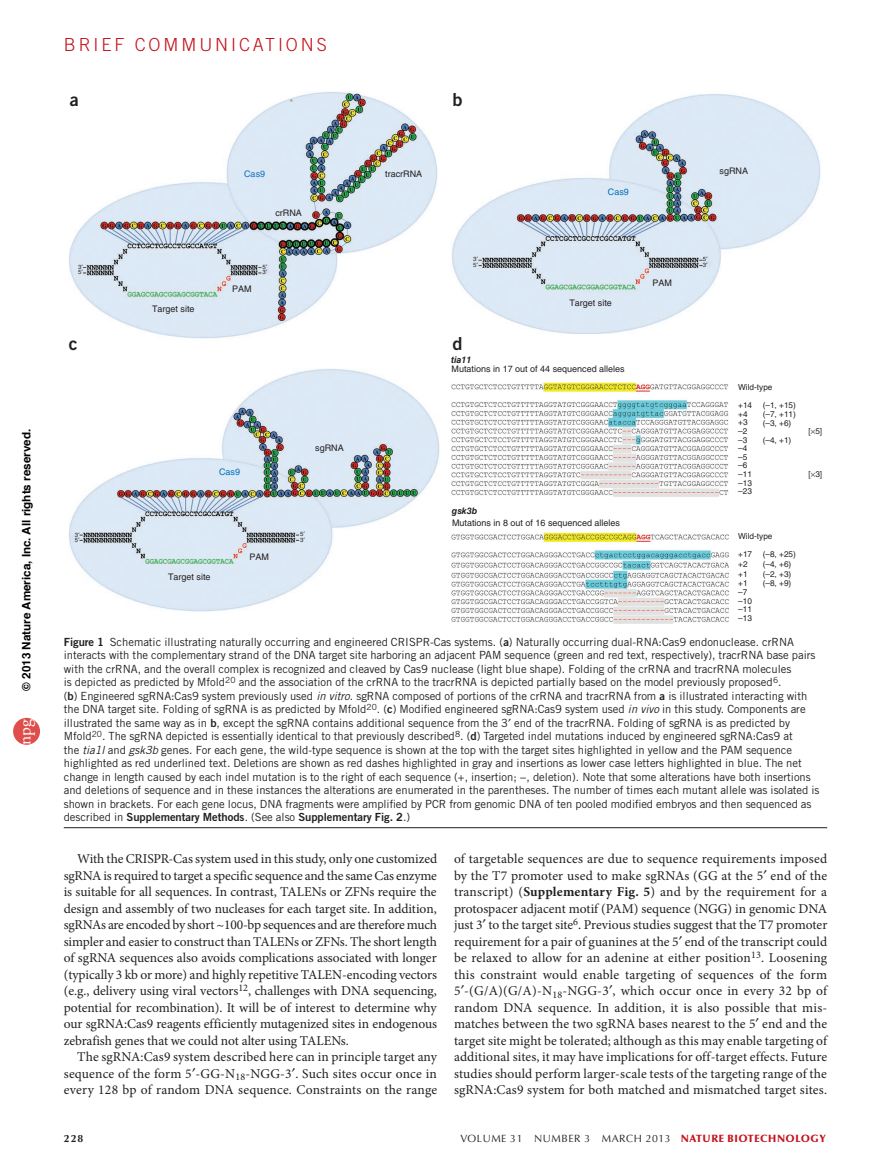
<style>
.page{position:relative;width:891px;height:1175px;background:#fff}
.page>*{position:absolute;margin:0;border:0;box-sizing:border-box;transform-origin:0 0}
.z-HEADER_follow_Left{font:300 18px "Trade Gothic LT Std";letter-spacing:.16em;color:#c4121a}
.t1{font:18px "Trade Gothic LT Std Bd 2";color:#231f20}
.t2{font:17.4px "Adobe Garamond Pro";color:#fff}
.pPara{font:13.5px/16.5px "Minion Pro";letter-spacing:.005em;color:#231f20;text-align:justify}
.t3{font:700 11.7px "Helvetica";color:#000}
.pFigureCaption{font:11.25px/13.5px "Trade Gothic LT Std";letter-spacing:-.005em;color:#231f20}
.t4{font:10.5px "Optima LT Std";letter-spacing:.05em;color:#231f20}
.t5{font:700 10.5px "Optima LT Std";color:#231f20}
.t6{font:9px "Helvetica LT Std";color:#231f20}
.t7{font:italic 700 9px "Helvetica LT Std";color:#231f20}
.t8{font:9px "Helvetica LT Std";color:#0071b9}
.t9{font:9px "Helvetica LT Std";color:#1470b9}
.t10{font:8.25px/8.7px "Helvetica LT Std";color:#231f20}
.t11{font:6px/5.2px "Helvetica LT Std";color:#231f20}
.s1{font-family:"Trade Gothic LT Std Bd 2"}
.s2{font-style:italic}
.s3{font-weight:700}
.s4{font-weight:900;color:#c4121a}
</style>
<div class="page">
<img style="left:69px;top:92px;width:369px;height:246px">
<img style="left:452px;top:94px;width:368px;height:240px">
<img style="left:69px;top:369px;width:370px;height:242px">
<img style="left:451px;top:382px;width:278px;height:115px">
<img style="left:451px;top:532px;width:278px;height:92px">
<hr style="left:64px;top:827px;width:763px;height:1px;background:#231f20">
<div style="left:13px;top:718px;width:27px;height:26px;background:#df4e4a;border-radius:50%"></div>
<svg style="left:476px;top:257px;width:2px;height:7px"></svg>
<svg style="left:706px;top:257px;width:2px;height:7px"></svg>
<svg style="left:78px;top:532px;width:2px;height:7px"></svg>
<p class="t3" style="left:17px;top:690px;width:263px;rotate:-90deg">© 2013 Nature America, Inc. All rights reserved.</p>
<h2 class="t2" style="left:14px;top:744px;width:28px;rotate:-90deg">npg</h2>
<p class="z-HEADER_follow_Left" style="left:64px;top:34px;width:264px">BRIEF COMMUNICATIONS</p>
<p class="t1" style="left:70px;top:89px;width:10px">a</p>
<p class="t9" style="left:244px;top:168px;width:23px">Cas9</p>
<p class="t6" style="left:385px;top:169px;width:38px">tracrRNA</p>
<p class="t6" style="left:275px;top:208px;width:28px">crRNA</p>
<p class="t11" style="left:263px;top:264px;width:5px">5</p>
<p class="t11" style="left:78px;top:264px;width:5px">3</p>
<p class="t11" style="left:78px;top:270px;width:5px">5</p>
<p class="t11" style="left:263px;top:270px;width:5px">3</p>
<p class="t1" style="left:69px;top:333px;width:10px">c</p>
<p class="t6" style="left:152px;top:304px;width:44px">Target site</p>
<p class="t6" style="left:232px;top:284px;width:21px">PAM</p>
<p class="t8" style="left:219px;top:467px;width:23px">Cas9</p>
<p class="t6" style="left:315px;top:443px;width:30px">sgRNA</p>
<p class="t11" style="left:300px;top:531px;width:5px">5</p>
<p class="t11" style="left:75px;top:532px;width:5px">3<br>5</p>
<p class="t11" style="left:300px;top:537px;width:5px">3</p>
<p class="t6" style="left:168px;top:571px;width:44px">Target site</p>
<p class="t6" style="left:250px;top:552px;width:21px">PAM</p>
<p class="t1" style="left:453px;top:89px;width:12px">b</p>
<p class="t8" style="left:608px;top:187px;width:23px">Cas9</p>
<p class="t6" style="left:720px;top:165px;width:30px">sgRNA</p>
<p class="t11" style="left:473px;top:256px;width:5px">3<br>5</p>
<p class="t11" style="left:703px;top:262px;width:5px">3</p>
<p class="t11" style="left:703px;top:257px;width:5px">5</p>
<p class="t1" style="left:453px;top:333px;width:12px">d</p>
<p class="t7" style="left:451px;top:355px;width:22px">tia11</p>
<p class="t6" style="left:569px;top:298px;width:44px">Target site</p>
<p class="t6" style="left:452px;top:364px;width:175px">Mutations in 17 out of 44 sequenced alleles</p>
<p class="t6" style="left:652px;top:277px;width:21px">PAM</p>
<p class="t7" style="left:452px;top:505px;width:27px">gsk3b</p>
<p class="t6" style="left:452px;top:518px;width:170px">Mutations in 8 out of 16 sequenced alleles</p>
<p class="t10" style="left:738px;top:378px;width:36px;line-height:17.5px">Wild-type +14</p>
<p class="t10" style="left:763px;top:400px;width:35px;line-height:9.8px">(–1, +15) (–7, +11)</p>
<p class="t10" style="left:763px;top:415px;width:30px;line-height:16.5px">(–3, +6) (–4, +1)</p>
<p class="t10" style="left:809px;top:426px;width:15px">[ 5]</p>
<p class="t10" style="left:809px;top:470px;width:15px">[ 3]</p>
<p class="t10" style="left:738px;top:409px;width:15px">+4 +3 –2 –3 –4 –5 –6 –11 –13 –23</p>
<p class="t10" style="left:738px;top:527px;width:36px;line-height:18px">Wild-type +17</p>
<p class="t10" style="left:763px;top:549px;width:35px;line-height:9.8px">(–8, +25) (–4, +6) (–2, +3) (–8, +9)</p>
<p class="t10" style="left:738px;top:560px;width:15px">+2 +1 +1 –7 –10 –11 –13</p>
<p class="pFigureCaption" style="left:64px;top:634px;width:757px"><span class="s1">Figure 1</span> Schematic illustrating naturally occurring and engineered CRISPR-Cas systems. (<span class="s1">a</span>) Naturally occurring dual-RNA:Cas9 endonuclease. crRNA interacts with the complementary strand of the DNA target site harboring an adjacent PAM sequence (green and red text, respectively), tracrRNA base pairs with the crRNA, and the overall complex is recognized and cleaved by Cas9 nuclease (light blue shape). Folding of the crRNA and tracrRNA molecules<br>is depicted as predicted by Mfold<sup>20</sup> and the association of the crRNA to the tracrRNA is depicted partially based on the model previously proposed<sup>6</sup>.<br>(<span class="s1">b</span>) Engineered sgRNA:Cas9 system previously used <span class="s2">in vitro</span>. sgRNA composed of portions of the crRNA and tracrRNA from <span class="s1">a</span> is illustrated interacting with the DNA target site. Folding of sgRNA is as predicted by Mfold<sup>20</sup>. (<span class="s1">c</span>) Modified engineered sgRNA:Cas9 system used <span class="s2">in vivo</span> in this study. Components are illustrated the same way as in <span class="s1">b</span>, except the sgRNA contains additional sequence from the 3 end of the tracrRNA. Folding of sgRNA is as predicted by Mfold<sup>20</sup>. The sgRNA depicted is essentially identical to that previously described<sup>8</sup>. (<span class="s1">d</span>) Targeted indel mutations induced by engineered sgRNA:Cas9 at<br>the <span class="s2">tia1l</span> and <span class="s2">gsk3b</span> genes. For each gene, the wild-type sequence is shown at the top with the target sites highlighted in yellow and the PAM sequence highlighted as red underlined text. Deletions are shown as red dashes highlighted in gray and insertions as lower case letters highlighted in blue. The net change in length caused by each indel mutation is to the right of each sequence (+, insertion; −, deletion). Note that some alterations have both insertions and deletions of sequence and in these instances the alterations are enumerated in the parentheses. The number of times each mutant allele was isolated is shown in brackets. For each gene locus, DNA fragments were amplified by PCR from genomic DNA of ten pooled modified embryos and then sequenced as described in <span class="s1">Supplementary Methods</span>. (See also <span class="s1">Supplementary Fig. 2</span>.)</p>
<p class="pPara" style="left:64px;top:850px;width:375px;text-indent:14px">With the CRISPR-Cas system used in this study, only one customized sgRNA is required to target a specific sequence and the same Cas enzyme is suitable for all sequences. In contrast, TALENs or ZFNs require the design and assembly of two nucleases for each target site. In addition, sgRNAs are encoded by short ~100-bp sequences and are therefore much simpler and easier to construct than TALENs or ZFNs. The short length of sgRNA sequences also avoids complications associated with longer (typically 3 kb or more) and highly repetitive TALEN-encoding vectors (e.g., delivery using viral vectors<sup>12</sup>, challenges with DNA sequencing, potential for recombination). It will be of interest to determine why our sgRNA:Cas9 reagents efficiently mutagenized sites in endogenous zebrafish genes that we could not alter using TALENs.</p>
<p class="pPara" style="left:64px;top:1048px;width:375px;text-indent:14px">The sgRNA:Cas9 system described here can in principle target any sequence of the form 5 -GG-N<sub>18</sub>-NGG-3 . Such sites occur once in every 128 bp of random DNA sequence. Constraints on the range</p>
<p class="pPara" style="left:454px;top:850px;width:375px">of targetable sequences are due to sequence requirements imposed by the T7 promoter used to make sgRNAs (GG at the 5 end of the transcript) (<span class="s3">Supplementary Fig. 5</span>) and by the requirement for a protospacer adjacent motif (PAM) sequence (NGG) in genomic DNA just 3 to the target site<sup>6</sup>. Previous studies suggest that the T7 promoter requirement for a pair of guanines at the 5 end of the transcript could be relaxed to allow for an adenine at either position<sup>13</sup>. Loosening this constraint would enable targeting of sequences of the form 5 -(G/A)(G/A)-N<sub>18</sub>-NGG-3 , which occur once in every 32 bp of random DNA sequence. In addition, it is also possible that mis&shy;matches between the two sgRNA bases nearest to the 5 end and the target site might be tolerated; although as this may enable targeting of additional sites, it may have implications for off-target effects. Future studies should perform larger-scale tests of the targeting range of the sgRNA:Cas9 system for both matched and mismatched target sites.</p>
<p class="t5" style="left:64px;top:1132px;width:21px">228</p>
<p class="t4" style="left:460px;top:1132px;width:367px">VOLUME 31 NUMBER 3 MARCH 2013 <span class="s4">NATURE BIOTECHNOLOGY</span></p>
</div>
